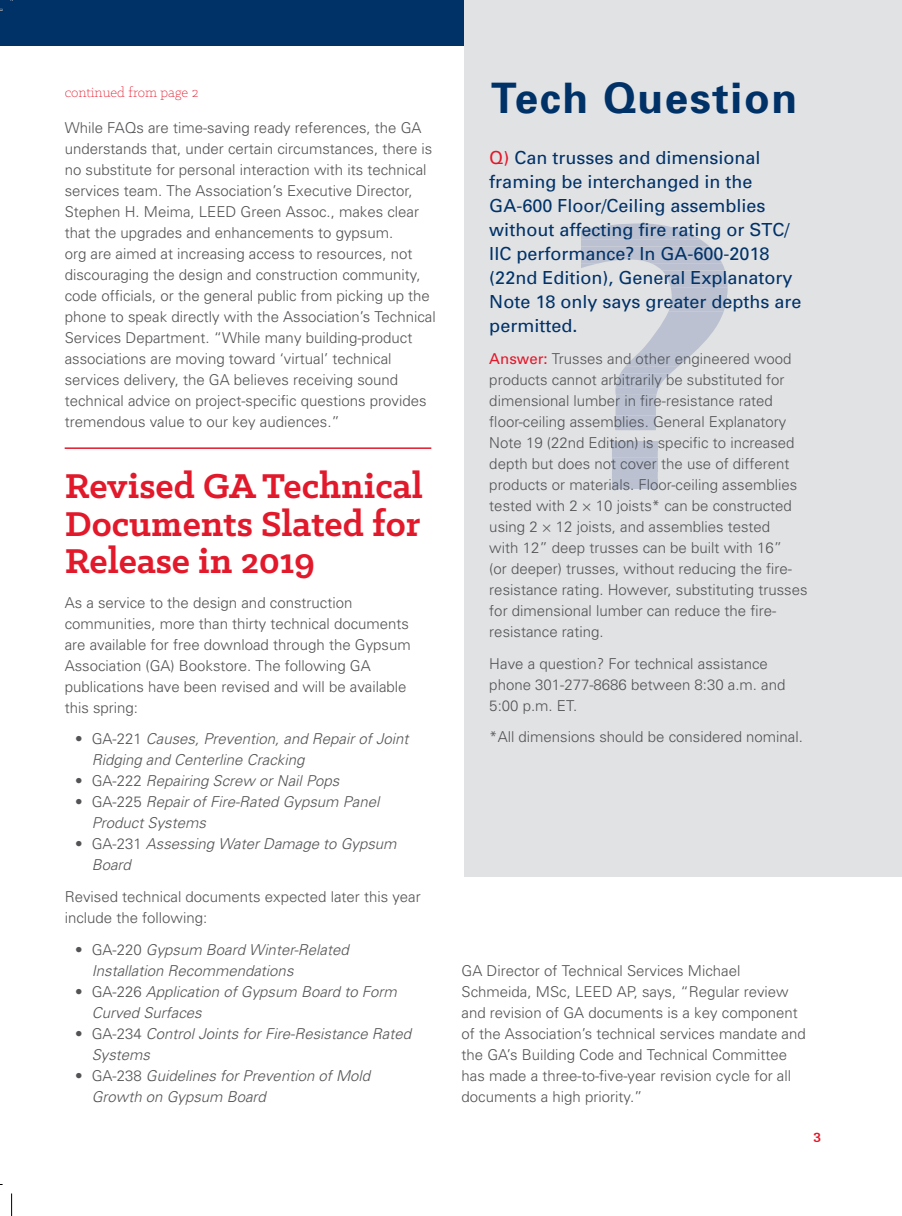
<style>
.page{position:relative;width:902px;height:1216px;background:#fff}
.page>*{position:absolute;margin:0;border:0;box-sizing:border-box;transform-origin:0 0}
.t1{font:700 42px "Univers";letter-spacing:.04em;color:#003268}
.t2{font:700 39px/37.5px "Klinic Slab";color:#e2192b;text-align:justify}
.t3{font:18px/24px "Univers";color:#003268}
.t4{font:300 15px/21px "Univers";color:#535355}
.t5{font:italic 300 15px/21px "Univers";color:#535355}
.t6{font:300 15px/21px "Univers";color:#4f525a}
.t7{font:300 15px "Klinic Slab";color:#e2192b}
.t8{font:700 15px "Klinic Slab";color:#e2192b}
.s1{font-style:normal}
.s2{color:#e2192b}
.s3{font-weight:400;color:#e2192b}
</style>
<div class="page">
<hr style="left:65px;top:447px;width:366px;height:2px;background:#e2192b">
<div style="left:0;top:0;width:902px;height:46px;background:#003268"></div>
<div style="left:464px;top:0;width:438px;height:877px;background:#e1e2e4"></div>
<svg style="left:581px;top:223px;width:146px;height:193px"></svg>
<div style="left:615px;top:416px;width:41px;height:14px;background:#bbc1d0"></div>
<svg style="left:612px;top:451px;width:45px;height:28px"></svg>
<div style="left:612px;top:441px;width:45px;height:10px;background:#bbc1d0"></div>
<div style="left:612px;top:458px;width:45px;height:14px;background:#bbc1d0"></div>
<div style="left:612px;top:479px;width:45px;height:10px;background:#bbc1d0"></div>
<svg style="left:11px;top:1193px;width:1px;height:23px"></svg>
<p class="t7" style="left:65px;top:83px;width:135px">continued from page 2</p>
<p class="t4" style="left:65px;top:117px;width:372px">While FAQs are time-saving ready references, the GA understands that, under certain circumstances, there is no substitute for personal interaction with its technical services team. The Association’s Executive Director, Stephen H. Meima, LEED Green Assoc., makes clear that the upgrades and enhancements to gypsum.<br>org are aimed at increasing access to resources, not discouraging the design and construction community, code officials, or the general public from picking up the phone to speak directly with the Association’s Technical Services Department. “While many building-product associations are moving toward ‘virtual’ technical services delivery, the GA believes receiving sound technical advice on project-specific questions provides tremendous value to our key audiences.”</p>
<h2 class="t2" style="left:65px;top:466px;width:360px">Revised GA Technical Documents Slated for Release in 2019</h2>
<p class="t4" style="left:65px;top:591px;width:347px">As a service to the design and construction communities, more than thirty technical documents are available for free download through the Gypsum Association (GA) Bookstore. The following GA publications have been revised and will be available this spring:</p>
<p class="t5" style="left:92px;top:728px;width:318px;text-indent:-16px"><span class="s1">• GA-221</span> Causes, Prevention, and Repair of Joint<br>Ridging and Centerline Cracking</p>
<p class="t5" style="left:75px;top:770px;width:266px"><span class="s1">• GA-222</span> Repairing Screw or Nail Pops</p>
<p class="t5" style="left:92px;top:791px;width:289px;text-indent:-16px"><span class="s1">• GA-225</span> Repair of Fire-Rated Gypsum Panel<br>Product Systems</p>
<p class="t5" style="left:92px;top:833px;width:306px;text-indent:-16px"><span class="s1">• GA-231</span> Assessing Water Damage to Gypsum<br>Board</p>
<p class="t4" style="left:65px;top:886px;width:357px">Revised technical documents expected later this year include the following:</p>
<p class="t5" style="left:92px;top:939px;width:259px;text-indent:-16px"><span class="s1">• GA-220</span> Gypsum Board Winter-Related<br>Installation Recommendations</p>
<p class="t5" style="left:92px;top:981px;width:307px;text-indent:-16px"><span class="s1">• GA-226</span> Application of Gypsum Board to Form<br>Curved Surfaces</p>
<p class="t5" style="left:92px;top:1023px;width:321px;text-indent:-16px"><span class="s1">• GA-234</span> Control Joints for Fire-Resistance Rated<br>Systems</p>
<p class="t5" style="left:92px;top:1065px;width:280px;text-indent:-16px"><span class="s1">• GA-238</span> Guidelines for Prevention of Mold<br>Growth on Gypsum Board</p>
<h1 class="t1" style="left:491px;top:71px;width:307px">Tech Question</h1>
<p class="t3" style="left:489px;top:145px;width:278px"><span class="s2">Q)</span> Can trusses and dimensional framing be interchanged in the<br>GA-600 Floor/Ceiling assemblies</p>
<p class="t3" style="left:489px;top:217px;width:314px">without affecting fire rating or STC/ IIC performance? In GA-600-2018 (22nd Edition), General Explanatory Note 18 only says greater depths are</p>
<p class="t3" style="left:489px;top:313px;width:90px">permitted.</p>
<p class="t6" style="left:489px;top:347px;width:304px"><span class="s3">Answer:</span> Trusses and other engineered wood</p>
<p class="t6" style="left:489px;top:368px;width:309px">products cannot arbitrarily be substituted for dimensional lumber in fire-resistance rated floor-ceiling assemblies. General Explanatory Note 19 (22nd Edition) is specific to increased depth but does not cover the use of different products or materials. Floor-ceiling assemblies</p>
<p class="t4" style="left:489px;top:494px;width:320px">tested with 2 × 10 joists* can be constructed using 2 × 12 joists, and assemblies tested<br>with 12” deep trusses can be built with 16”<br>(or deeper) trusses, without reducing the fire&shy;resistance rating. However, substituting trusses for dimensional lumber can reduce the fire&shy;resistance rating.</p>
<p class="t4" style="left:489px;top:652px;width:298px">Have a question? For technical assistance phone 301-277-8686 between 8:30 a.m. and<br>5:00 p.m. ET.</p>
<p class="t4" style="left:489px;top:726px;width:315px">*All dimensions should be considered nominal.</p>
<p class="t4" style="left:461px;top:960px;width:345px">GA Director of Technical Services Michael Schmeida, MSc, LEED AP, says, “Regular review and revision of GA documents is a key component of the Association’s technical services mandate and the GA’s Building Code and Technical Committee has made a three-to-five-year revision cycle for all documents a high priority.”</p>
<p class="t8" style="left:813px;top:1126px;width:9px">3</p>
</div>
